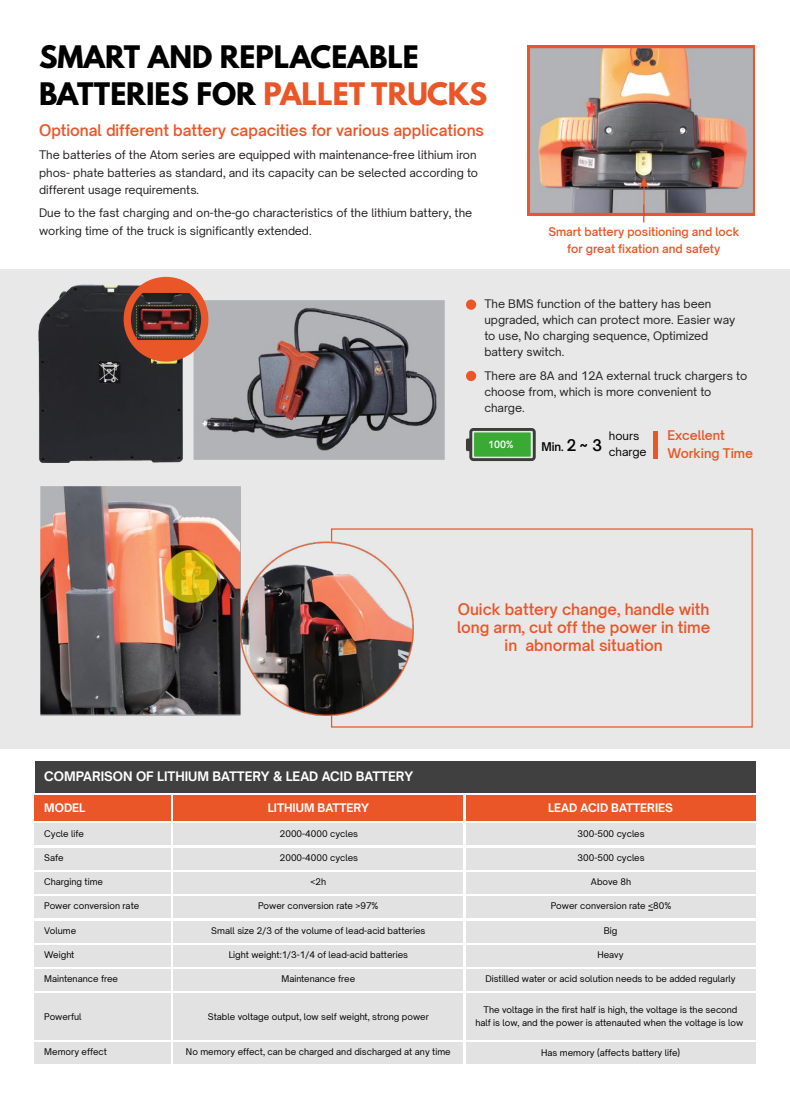
<style>
.page{position:relative;width:790px;height:1098px;background:#fff}
.page>*{position:absolute;margin:0;border:0;box-sizing:border-box;transform-origin:0 0}
.t1{font:700 27.5px/36.8px "League Spartan";color:#000}
.t2{font:600 15px/18.2px "Open Sauce One";color:#ea5628;text-align:center}
.t3{font:700 12.5px "Open Sauce One";color:#fff}
.t4{font:600 12.5px/17.5px "Open Sauce One";color:#ea5628}
.t5{font:11.25px/16px "Open Sauce One";color:#231f20}
.t6{font:600 11.25px/17.2px "Open Sauce One";color:#ea5628;text-align:center}
.t7{font:700 11.25px "Open Sauce One";color:#fff}
.t8{font:11.25px/16px "Open Sauce One";color:#000}
.t9{font:600 11.25px "Open Sauce One";color:#000}
.t10{font:600 9.38px "Open Sauce One";color:#fff}
.t11{font:8.75px/13px "Open Sauce One";color:#000;text-align:center}
.s1{color:#ea5628}
.s2{font-size:15px}
.s3{font-size:18.75px}
</style>
<div class="page">
<svg style="left:527px;top:45px;width:227px;height:170px;fill:#ea5628"></svg>
<img style="left:530px;top:49px;width:221px;height:166px">
<svg style="left:642px;top:205px;width:2px;height:17px"></svg>
<div style="left:0;top:269px;width:789px;height:479px;background:#e8e8e8"></div>
<img style="left:193px;top:300px;width:251px;height:159px">
<img style="left:38px;top:284px;width:144px;height:178px">
<div style="left:123px;top:277px;width:85px;height:84px;background:#ea5628;border-radius:50%"></div>
<img style="left:131px;top:293px;width:70px;height:47px">
<img style="left:41px;top:487px;width:289px;height:228px">
<div style="left:465px;top:299px;width:11px;height:11px;background:#ea5628;border-radius:50%"></div>
<div style="left:465px;top:371px;width:11px;height:10px;background:#ea5628;border-radius:50%"></div>
<svg style="left:466px;top:428px;width:69px;height:33px"></svg>
<div style="left:474px;top:432px;width:56px;height:24px;background:#3aaa35"></div>
<hr style="left:653px;top:431px;width:4px;height:27px;background:#ea5628">
<div style="left:35px;top:823px;width:136px;height:22px;background:#e2e2e2"></div>
<div style="left:173px;top:823px;width:290px;height:22px;background:#e2e2e2"></div>
<div style="left:465px;top:823px;width:289px;height:22px;background:#e2e2e2"></div>
<div style="left:35px;top:847px;width:136px;height:22px;background:#e2e2e2"></div>
<div style="left:173px;top:847px;width:290px;height:22px;background:#e2e2e2"></div>
<div style="left:465px;top:847px;width:289px;height:22px;background:#e2e2e2"></div>
<div style="left:35px;top:872px;width:136px;height:21px;background:#e2e2e2"></div>
<div style="left:173px;top:872px;width:290px;height:21px;background:#e2e2e2"></div>
<div style="left:465px;top:872px;width:289px;height:21px;background:#e2e2e2"></div>
<div style="left:35px;top:896px;width:136px;height:22px;background:#e2e2e2"></div>
<div style="left:173px;top:896px;width:290px;height:22px;background:#e2e2e2"></div>
<div style="left:465px;top:896px;width:289px;height:22px;background:#e2e2e2"></div>
<div style="left:35px;top:920px;width:136px;height:22px;background:#e2e2e2"></div>
<div style="left:173px;top:920px;width:290px;height:22px;background:#e2e2e2"></div>
<div style="left:465px;top:920px;width:289px;height:22px;background:#e2e2e2"></div>
<div style="left:35px;top:944px;width:136px;height:22px;background:#e2e2e2"></div>
<div style="left:173px;top:944px;width:290px;height:22px;background:#e2e2e2"></div>
<div style="left:465px;top:944px;width:289px;height:22px;background:#e2e2e2"></div>
<div style="left:35px;top:969px;width:136px;height:22px;background:#e2e2e2"></div>
<div style="left:173px;top:969px;width:290px;height:22px;background:#e2e2e2"></div>
<div style="left:465px;top:969px;width:289px;height:22px;background:#e2e2e2"></div>
<svg style="left:330px;top:528px;width:423px;height:200px"></svg>
<div style="left:35px;top:1042px;width:136px;height:22px;background:#e2e2e2"></div>
<div style="left:173px;top:1042px;width:290px;height:22px;background:#e2e2e2"></div>
<div style="left:465px;top:1042px;width:289px;height:22px;background:#e2e2e2"></div>
<div style="left:35px;top:993px;width:136px;height:46px;background:#e2e2e2"></div>
<div style="left:173px;top:993px;width:290px;height:46px;background:#e2e2e2"></div>
<div style="left:465px;top:993px;width:289px;height:46px;background:#e2e2e2"></div>
<div style="left:35px;top:795px;width:136px;height:25px;background:#ea5628"></div>
<div style="left:173px;top:795px;width:290px;height:25px;background:#ea5628"></div>
<div style="left:465px;top:795px;width:289px;height:25px;background:#ea5628"></div>
<div style="left:35px;top:761px;width:719px;height:31px;background:#404041"></div>
<h1 class="t1" style="left:39px;top:38px;width:449px">SMART AND REPLACEABLE<br>BATTERIES FOR <span class="s1">PALLET TRUCKS</span></h1>
<h2 class="t2" style="left:39px;top:121px;width:446px">Optional different battery capacities for various applications</h2>
<p class="t5" style="left:39px;top:146px;width:440px;line-height:17.2px">The batteries of the Atom series are equipped with maintenance-free lithium iron phos- phate batteries as standard, and its capacity can be selected according to different usage requirements.</p>
<p class="t5" style="left:39px;top:204px;width:434px;line-height:17.2px">Due to the fast charging and on-the-go characteristics of the lithium battery, the working time of the truck is significantly extended.</p>
<p class="t6" style="left:548px;top:223px;width:192px">Smart battery positioning and lock for great fixation and safety</p>
<p class="t5" style="left:484px;top:296px;width:252px">The BMS function of the battery has been upgraded, which can protect more. Easier way to use, No charging sequence, Optimized battery switch.</p>
<p class="t5" style="left:484px;top:367px;width:264px">There are 8A and 12A external truck chargers to choose from, which is more convenient to charge.</p>
<p class="t10" style="left:488px;top:438px;width:27px">100%</p>
<p class="t9" style="left:541px;top:439px;width:62px">Min. <span class="s2">2</span> <span class="s3">~</span> <span class="s2">3</span></p>
<p class="t8" style="left:608px;top:427px;width:39px">hours charge</p>
<h3 class="t4" style="left:667px;top:426px;width:87px">Excellent<br>Working Time</h3>
<h2 class="t2" style="left:457px;top:600px;width:254px">Ouick battery change, handle with long arm, cut off the power in time in abnormal situation</h2>
<h3 class="t3" style="left:44px;top:768px;width:370px">COMPARISON OF LITHIUM BATTERY &amp; LEAD ACID BATTERY</h3>
<p class="t7" style="left:44px;top:800px;width:42px">MODEL</p>
<p class="t7" style="left:267px;top:800px;width:103px">LITHIUM BATTERY</p>
<p class="t7" style="left:548px;top:800px;width:126px">LEAD ACID BATTERIES</p>
<p class="t11" style="left:44px;top:826px;width:41px">Cycle life</p>
<p class="t11" style="left:279px;top:826px;width:80px">2000-4000 cycles</p>
<p class="t11" style="left:577px;top:826px;width:68px">300-500 cycles</p>
<p class="t11" style="left:44px;top:850px;width:21px">Safe</p>
<p class="t11" style="left:279px;top:850px;width:80px">2000-4000 cycles</p>
<p class="t11" style="left:577px;top:850px;width:68px">300-500 cycles</p>
<p class="t11" style="left:44px;top:875px;width:60px">Charging time</p>
<p class="t11" style="left:310px;top:875px;width:17px">&lt;2h</p>
<p class="t11" style="left:590px;top:875px;width:42px">Above 8h</p>
<p class="t11" style="left:44px;top:899px;width:96px">Power conversion rate</p>
<p class="t11" style="left:258px;top:899px;width:122px">Power conversion rate &gt;97%</p>
<p class="t11" style="left:550px;top:899px;width:122px">Power conversion rate &lt;80%</p>
<p class="t11" style="left:44px;top:923px;width:33px">Volume</p>
<p class="t11" style="left:211px;top:923px;width:215px">Small size 2/3 of the volume of lead-acid batteries</p>
<p class="t11" style="left:603px;top:923px;width:15px">Big</p>
<p class="t11" style="left:44px;top:948px;width:32px">Weight</p>
<p class="t11" style="left:228px;top:948px;width:181px">Light weight:1/3-1/4 of lead-acid batteries</p>
<p class="t11" style="left:597px;top:948px;width:28px">Heavy</p>
<p class="t11" style="left:44px;top:972px;width:75px">Maintenance free</p>
<p class="t11" style="left:281px;top:972px;width:75px">Maintenance free</p>
<p class="t11" style="left:485px;top:972px;width:252px">Distilled water or acid solution needs to be added regularly</p>
<p class="t11" style="left:44px;top:1009px;width:39px">Powerful</p>
<p class="t11" style="left:208px;top:1009px;width:222px">Stable voltage output, low self weight, strong power</p>
<p class="t11" style="left:475px;top:1003px;width:269px">The voltage in the first half is high, the voltage is the second half is low, and the power is attenauted when the voltage is low</p>
<p class="t11" style="left:44px;top:1045px;width:64px">Memory effect</p>
<p class="t11" style="left:186px;top:1045px;width:266px">No memory effect, can be charged and discharged at any time</p>
<p class="t11" style="left:540px;top:1046px;width:140px">Has memory (affects battery life)</p>
</div>
